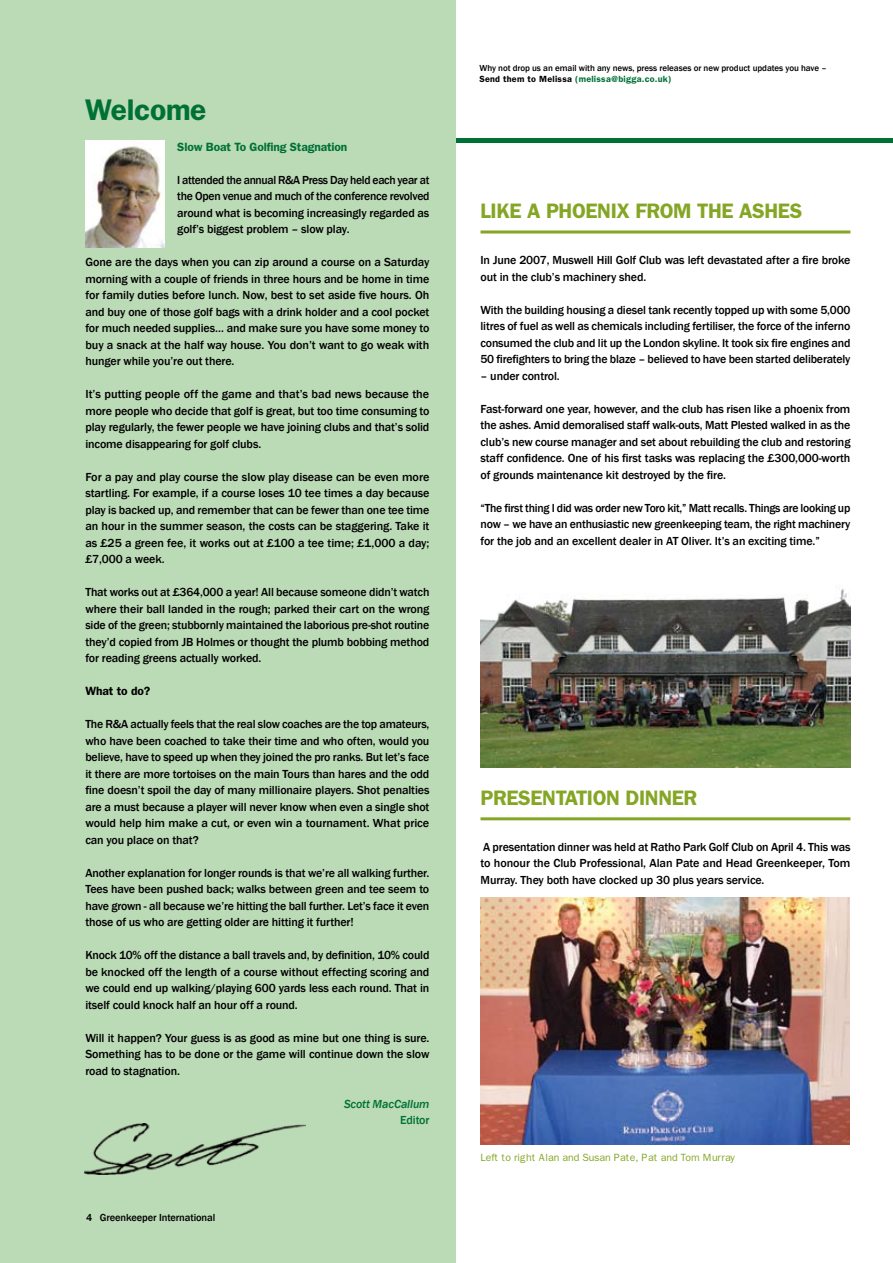
<style>
.page{position:relative;width:893px;height:1263px;background:#fff}
.page>*{position:absolute;margin:0;border:0;box-sizing:border-box;transform-origin:0 0}
.t1{font:600 30px "Franklin Gothic";letter-spacing:-.01em;color:#007135}
.t2{font:600 21px "Franklin Gothic";letter-spacing:-.02em;color:#85a625}
.t3{font:500 12px/16.5px "Franklin Gothic";letter-spacing:-.01em;color:#000;text-align:justify}
.t4{font:500 12px/16.5px "Franklin Gothic";letter-spacing:-.01em;color:#000;text-align:justify;scale:.96 1}
.t5{font:600 12px "Franklin Gothic";letter-spacing:-.01em;color:#007135}
.t6{font:italic 500 12px "Franklin Gothic";letter-spacing:-.01em;color:#007135}
.t7{font:600 12px "Franklin Gothic";letter-spacing:-.01em;color:#000}
.t8{font:500 12px "Franklin Gothic";color:#007135}
.t9{font:10.5px "Franklin Gothic";letter-spacing:-.005em;color:#85a625}
.t10{font:500 10.5px "Franklin Gothic";letter-spacing:-.01em;color:#000}
.t11{font:500 9px/11.7px "Franklin Gothic";letter-spacing:-.005em;color:#000}
.s1{font-weight:600}
.s2{font-weight:600;color:#007135}
</style>
<div class="page">
<hr style="left:85px;top:139px;width:808px;height:4px;background:#007135">
<img style="left:480px;top:589px;width:370px;height:178px">
<hr style="left:480px;top:230px;width:370px;height:3px;background:#85a625">
<hr style="left:480px;top:817px;width:370px;height:3px;background:#85a625">
<img style="left:480px;top:897px;width:370px;height:247px">
<div style="left:0;top:0;width:455px;height:1263px;background:#bbdab6"></div>
<img style="left:85px;top:1123px;width:220px;height:51px">
<img style="left:85px;top:141px;width:79px;height:106px">
<h1 class="t1" style="left:85px;top:92px;width:123px">Welcome</h1>
<p class="t5" style="left:177px;top:140px;width:172px">Slow Boat To Golfing Stagnation</p>
<p class="t4" style="left:177px;top:172px;width:264px">I attended the annual R&amp;A Press Day held each year at the Open venue and much of the conference revolved around what is becoming increasingly regarded as golf’s biggest problem – slow play.</p>
<p class="t3" style="left:85px;top:254px;width:346px">Gone are the days when you can zip around a course on a Saturday morning with a couple of friends in three hours and be home in time for family duties before lunch. Now, best to set aside five hours. Oh and buy one of those golf bags with a drink holder and a cool pocket for much needed supplies… and make sure you have some money to buy a snack at the half way house. You don’t want to go weak with hunger while you’re out there.</p>
<p class="t3" style="left:85px;top:386px;width:346px">It’s putting people off the game and that’s bad news because the more people who decide that golf is great, but too time consuming to play regularly, the fewer people we have joining clubs and that’s solid income disappearing for golf clubs.</p>
<p class="t3" style="left:85px;top:469px;width:346px">For a pay and play course the slow play disease can be even more startling. For example, if a course loses 10 tee times a day because play is backed up, and remember that can be fewer than one tee time an hour in the summer season, the costs can be staggering. Take it as £25 a green fee, it works out at £100 a tee time; £1,000 a day; £7,000 a week.</p>
<p class="t3" style="left:85px;top:584px;width:346px">That works out at £364,000 a year! All because someone didn’t watch where their ball landed in the rough; parked their cart on the wrong side of the green; stubbornly maintained the laborious pre-shot routine they’d copied from JB Holmes or thought the plumb bobbing method for reading greens actually worked.</p>
<p class="t7" style="left:85px;top:684px;width:66px">What to do?</p>
<p class="t3" style="left:85px;top:716px;width:346px">The R&amp;A actually feels that the real slow coaches are the top amateurs, who have been coached to take their time and who often, would you believe, have to speed up when they joined the pro ranks. But let’s face it there are more tortoises on the main Tours than hares and the odd fine doesn’t spoil the day of many millionaire players. Shot penalties are a must because a player will never know when even a single shot would help him make a cut, or even win a tournament. What price can you place on that?</p>
<p class="t3" style="left:85px;top:865px;width:346px">Another explanation for longer rounds is that we’re all walking further.<br>Tees have been pushed back; walks between green and tee seem to have grown - all because we’re hitting the ball further. Let’s face it even those of us who are getting older are hitting it further!</p>
<p class="t3" style="left:85px;top:947px;width:346px">Knock 10% off the distance a ball travels and, by definition, 10% could be knocked off the length of a course without effecting scoring and we could end up walking/playing 600 yards less each round. That in itself could knock half an hour off a round.</p>
<p class="t3" style="left:85px;top:1030px;width:346px">Will it happen? Your guess is as good as mine but one thing is sure.<br>Something has to be done or the game will continue down the slow road to stagnation.</p>
<p class="t6" style="left:344px;top:1096px;width:87px">Scott MacCallum</p>
<p class="t8" style="left:400px;top:1113px;width:31px">Editor</p>
<p class="t10" style="left:86px;top:1211px;width:131px">4 Greenkeeper International</p>
<p class="t11" style="left:479px;top:62px;width:349px">Why not drop us an email with any news, press releases or new product updates you have –<br><span class="s1">Send them to Melissa</span> <span class="s2">(melissa@bigga.co.uk)</span></p>
<h2 class="t2" style="left:480px;top:198px;width:323px">LIKE A PHOENIX FROM THE ASHES</h2>
<p class="t3" style="left:480px;top:252px;width:371px">In June 2007, Muswell Hill Golf Club was left devastated after a fire broke out in the club’s machinery shed.</p>
<p class="t3" style="left:480px;top:301px;width:371px">With the building housing a diesel tank recently topped up with some 5,000 litres of fuel as well as chemicals including fertiliser, the force of the inferno consumed the club and lit up the London skyline. It took six fire engines and 50 firefighters to bring the blaze – believed to have been started deliberately</p>
<p class="t3" style="left:480px;top:367px;width:81px">– under control.</p>
<p class="t3" style="left:480px;top:400px;width:371px">Fast-forward one year, however, and the club has risen like a phoenix from the ashes. Amid demoralised staff walk-outs, Matt Plested walked in as the club’s new course manager and set about rebuilding the club and restoring staff confidence. One of his first tasks was replacing the £300,000-worth of grounds maintenance kit destroyed by the fire.</p>
<p class="t3" style="left:480px;top:499px;width:371px">“The first thing I did was order new Toro kit,” Matt recalls. Things are looking up now – we have an enthusiastic new greenkeeping team, the right machinery for the job and an excellent dealer in AT Oliver. It’s an exciting time.”</p>
<h2 class="t2" style="left:480px;top:785px;width:218px">PRESENTATION DINNER</h2>
<p class="t3" style="left:480px;top:839px;width:371px">A presentation dinner was held at Ratho Park Golf Club on April 4. This was to honour the Club Professional, Alan Pate and Head Greenkeeper, Tom Murray. They both have clocked up 30 plus years service.</p>
<p class="t9" style="left:480px;top:1151px;width:257px">Left to right Alan and Susan Pate, Pat and Tom Murray</p>
</div>
